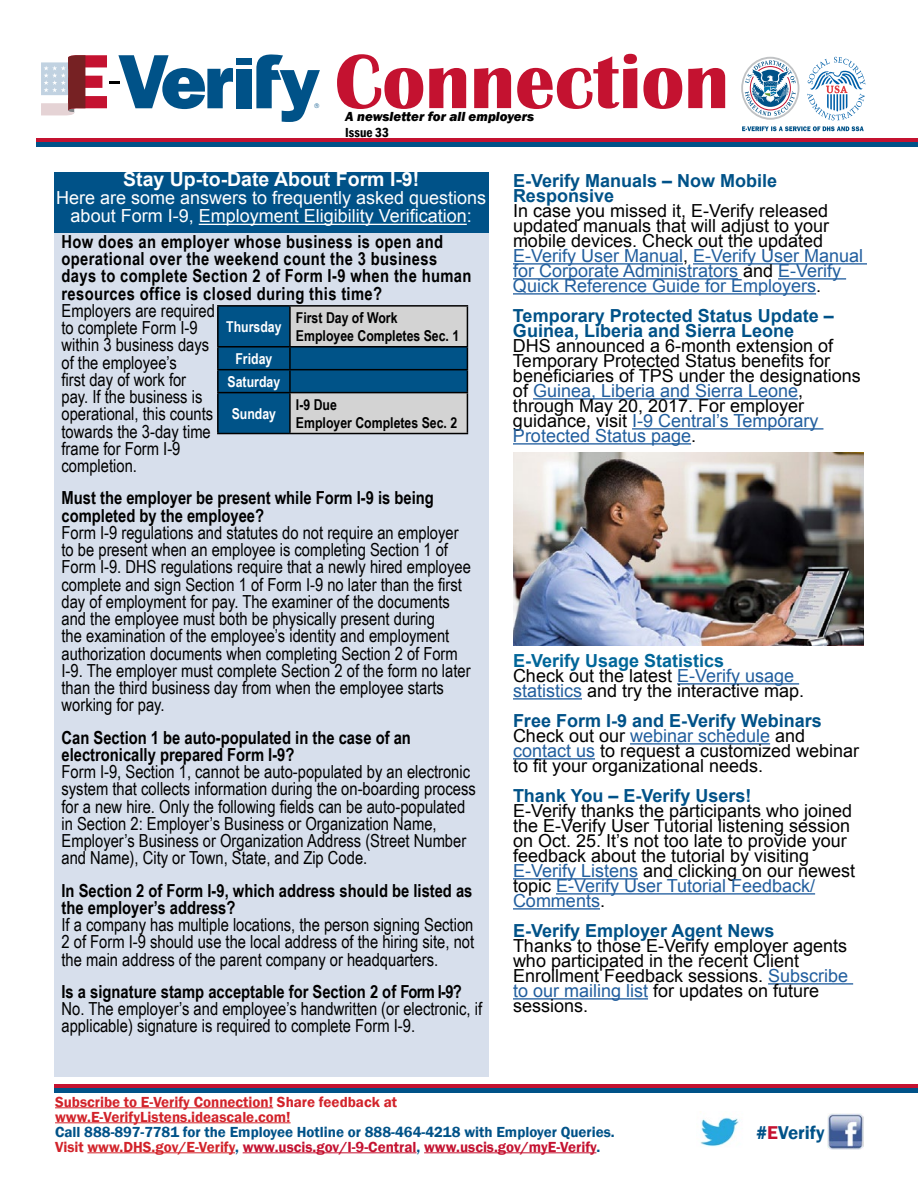
<style>
.page{position:relative;width:918px;height:1188px;background:#fff}
.page>*{position:absolute;margin:0;border:0;box-sizing:border-box;transform-origin:0 0}
.t1{font:700 79.5px "Britannic";color:#c41230}
.t2{font:700 19.5px "Arial";color:#fff}
.t3{font:600 19.05px "Franklin Gothic";color:#005288}
.t4{font:18px/17.2px "Arial Narrow";color:#000}
.t5{font:18px/15px "Arial";color:#000}
.t6{font:700 18px/17.2px "Arial Narrow";color:#000}
.t7{font:700 18px/15px "Arial";color:#005288}
.t8{font:700 18px/17.2px "Arial Narrow";letter-spacing:.02em;color:#000}
.t9{font:18px/15px "Arial";color:#215e9e}
.t10{font:18px/18px "Arial";color:#fff;text-align:center}
.t11{font:700 18px "Arial";color:#069}
.t12{font:600 15px/15px "Franklin Gothic";color:#d2232a}
.t13{font:700 15px "Arial Narrow";color:#000}
.t14{font:700 15px/23px "Arial Narrow";color:#fff;text-align:center}
.t15{font:italic 800 13.5px/16.2px "Franklin Gothic";color:#000}
.s1{color:#005288}
.s2{font-weight:600;font-style:normal;font-stretch:condensed}
.s3{color:#000}
.s4{color:#215e9e}
.s5{font-weight:700;font-size:15px;color:#fff}
.s6{color:#c41230}
</style>
<div class="page">
<div style="left:237px;top:58px;width:15px;height:7px;background:#005288"></div>
<div style="left:237px;top:69px;width:15px;height:39px;background:#005288"></div>
<svg style="left:256px;top:54px;width:64px;height:68px"></svg>
<svg style="left:41px;top:55px;width:192px;height:60px"></svg>
<hr style="left:55px;top:1107px;width:218px;height:1px;background:#d2232a">
<hr style="left:55px;top:1122px;width:236px;height:1px;background:#d2232a">
<hr style="left:87px;top:1152px;width:148px;height:1px;background:#d2232a">
<hr style="left:243px;top:1152px;width:174px;height:1px;background:#c41230">
<hr style="left:424px;top:1152px;width:172px;height:1px;background:#c41230">
<svg style="left:54px;top:1085px;width:864px;height:4px;background:#932246"></svg>
<hr style="left:54px;top:1089px;width:864px;height:4px;background:#005288">
<svg style="left:741px;top:57px;width:58px;height:63px"></svg>
<svg style="left:742px;top:126px;width:122px;height:5px"></svg>
<svg style="left:807px;top:57px;width:58px;height:63px"></svg>
<hr style="left:513px;top:263px;width:170px;height:2px;background:#215e9e">
<hr style="left:693px;top:263px;width:174px;height:2px;background:#215e9e">
<hr style="left:513px;top:278px;width:225px;height:2px;background:#215e9e">
<hr style="left:778px;top:278px;width:68px;height:2px;background:#215e9e">
<hr style="left:513px;top:293px;width:303px;height:2px;background:#215e9e">
<hr style="left:533px;top:398px;width:265px;height:2px;background:#215e9e">
<hr style="left:632px;top:428px;width:191px;height:2px;background:#215e9e">
<hr style="left:513px;top:443px;width:178px;height:2px;background:#215e9e">
<hr style="left:677px;top:683px;width:122px;height:2px;background:#215e9e">
<hr style="left:513px;top:698px;width:69px;height:2px;background:#215e9e">
<hr style="left:630px;top:743px;width:140px;height:2px;background:#215e9e">
<hr style="left:513px;top:758px;width:82px;height:2px;background:#215e9e">
<hr style="left:513px;top:878px;width:125px;height:2px;background:#215e9e">
<hr style="left:556px;top:893px;width:259px;height:2px;background:#215e9e">
<hr style="left:513px;top:908px;width:87px;height:2px;background:#215e9e">
<hr style="left:768px;top:983px;width:85px;height:2px;background:#215e9e">
<hr style="left:513px;top:998px;width:135px;height:2px;background:#215e9e">
<svg style="left:37px;top:139px;width:881px;height:4px;background:#932246"></svg>
<hr style="left:37px;top:143px;width:881px;height:4px;background:#005288">
<div style="left:54px;top:230px;width:435px;height:847px;background:#d7dfec"></div>
<div style="left:54px;top:172px;width:435px;height:61px;background:#005288"></div>
<hr style="left:199px;top:224px;width:268px;height:1px;background:#fff">
<hr style="left:217px;top:305px;width:73px;height:2px;background:#000">
<hr style="left:217px;top:307px;width:2px;height:39px;background:#000">
<hr style="left:290px;top:305px;width:178px;height:2px;background:#000">
<hr style="left:217px;top:346px;width:73px;height:2px;background:#000">
<hr style="left:217px;top:348px;width:2px;height:21px;background:#000">
<hr style="left:217px;top:369px;width:73px;height:1px;background:#000">
<hr style="left:217px;top:370px;width:2px;height:22px;background:#000">
<svg style="left:218px;top:306px;width:250px;height:127px;background:#5d87a3"></svg>
<hr style="left:217px;top:392px;width:73px;height:1px;background:#000">
<hr style="left:217px;top:393px;width:2px;height:40px;background:#000">
<hr style="left:290px;top:392px;width:178px;height:1px;background:#000">
<hr style="left:289px;top:393px;width:2px;height:40px;background:#000">
<hr style="left:467px;top:393px;width:1px;height:40px;background:#000">
<hr style="left:217px;top:433px;width:73px;height:1px;background:#000">
<hr style="left:290px;top:433px;width:178px;height:1px;background:#000">
<img style="left:513px;top:453px;width:351px;height:193px">
<img style="left:700px;top:1111px;width:39px;height:36px">
<img style="left:828px;top:1113px;width:36px;height:36px">
<p class="t1" style="left:314px;top:37px;width:417px"><span class="s1">➔</span> Connection</p>
<p class="t15" style="left:345px;top:108px;width:190px">A newsletter for all employers<br><span class="s2">Issue 33</span></p>
<h2 class="t2" style="left:123px;top:167px;width:298px">Stay Up-to-Date About Form I-9!</h2>
<h2 class="t10" style="left:56px;top:189px;width:432px">Here are some answers to frequently asked questions about Form I-9, Employment Eligibility Verification:</h2>
<h3 class="t8" style="left:62px;top:232px;width:383px">How does an employer whose business is open and</h3>
<h3 class="t8" style="left:62px;top:249px;width:411px">operational over the weekend count the 3 business days to complete Section 2 of Form I-9 when the human resources office is closed during this time?</h3>
<p class="t4" style="left:62px;top:301px;width:155px">Employers are required to complete Form I-9 within 3 business days of the employee’s<br>first day of work for</p>
<p class="t13" style="left:296px;top:306px;width:103px">First Day of Work</p>
<h3 class="t7" style="left:513px;top:174px;width:266px">E-Verify Manuals – Now Mobile<br>Responsive</h3>
<p class="t5" style="left:513px;top:203px;width:318px;text-align:justify">In case you missed it, E-Verify released updated manuals that will adjust to your mobile devices. Check out the updated</p>
<p class="t9" style="left:513px;top:248px;width:352px">E-Verify User Manual<span class="s3">,</span> E-Verify User Manual for Corporate Administrators <span class="s3">and</span> E-Verify<br>Quick Reference Guide for Employers<span class="s3">.</span></p>
<h3 class="t7" style="left:513px;top:309px;width:322px">Temporary Protected Status Update –<br>Guinea, Liberia and Sierra Leone</h3>
<p class="t5" style="left:513px;top:338px;width:349px">DHS announced a 6-month extension of Temporary Protected Status benefits for beneficiaries of TPS under the designations of <span class="s4">Guinea, Liberia and Sierra Leone</span>, through May 20, 2017. For employer guidance, visit <span class="s4">I-9 Central’s Temporary Protected Status page</span>.</p>
<p class="t14" style="left:226px;top:314px;width:57px">Thursday</p>
<p class="t13" style="left:296px;top:324px;width:165px">Employee Completes Sec. 1</p>
<p class="t14" style="left:228px;top:346px;width:54px">Friday<br>Saturday</p>
<p class="t4" style="left:62px;top:388px;width:142px">pay. If the business is</p>
<p class="t13" style="left:296px;top:393px;width:43px">I-9 Due</p>
<p class="t4" style="left:62px;top:405px;width:216px">operational, this counts <span class="s5">Sunday</span></p>
<p class="t13" style="left:296px;top:411px;width:163px">Employer Completes Sec. 2</p>
<p class="t4" style="left:62px;top:422px;width:151px">towards the 3-day time frame for Form I-9 completion.</p>
<h3 class="t6" style="left:62px;top:489px;width:374px">Must the employer be present while Form I-9 is being completed by the employee?</h3>
<p class="t4" style="left:62px;top:523px;width:411px">Form I-9 regulations and statutes do not require an employer to be present when an employee is completing Section 1 of Form I-9. DHS regulations require that a newly hired employee complete and sign Section 1 of Form I-9 no later than the first day of employment for pay. The examiner of the documents and the employee must both be physically present during<br>the examination of the employee’s identity and employment authorization documents when completing Section 2 of Form I-9. The employer must complete Section 2 of the form no later than the third business day from when the employee starts working for pay.</p>
<h3 class="t6" style="left:62px;top:728px;width:351px">Can Section 1 be auto-populated in the case of an electronically prepared Form I-9?</h3>
<p class="t4" style="left:62px;top:762px;width:416px">Form I-9, Section 1, cannot be auto-populated by an electronic system that collects information during the on-boarding process for a new hire. Only the following fields can be auto-populated in Section 2: Employer’s Business or Organization Name, Employer’s Business or Organization Address (Street Number and Name), City or Town, State, and Zip Code.</p>
<h3 class="t6" style="left:62px;top:881px;width:412px">In Section 2 of Form I-9, which address should be listed as the employer’s address?</h3>
<p class="t4" style="left:62px;top:915px;width:414px;text-align:justify">If a company has multiple locations, the person signing Section 2 of Form I-9 should use the local address of the hiring site, not the main address of the parent company or headquarters.</p>
<h3 class="t6" style="left:62px;top:982px;width:402px">Is a signature stamp acceptable for Section 2 of Form I-9?</h3>
<p class="t4" style="left:62px;top:999px;width:422px">No. The employer’s and employee’s handwritten (or electronic, if applicable) signature is required to complete Form I-9.</p>
<h3 class="t11" style="left:513px;top:649px;width:213px">E-Verify Usage Statistics</h3>
<p class="t5" style="left:513px;top:668px;width:293px">Check out the latest <span class="s4">E-Verify usage statistics</span> and try the interactive map.</p>
<h3 class="t7" style="left:513px;top:714px;width:310px">Free Form I-9 and E-Verify Webinars</h3>
<p class="t5" style="left:513px;top:728px;width:348px">Check out our <span class="s4">webinar schedule</span> and <span class="s4">contact us</span> to request a customized webinar to fit your organizational needs.</p>
<h3 class="t7" style="left:513px;top:789px;width:240px">Thank You – E-Verify Users!</h3>
<p class="t5" style="left:513px;top:803px;width:344px">E-Verify thanks the participants who joined the E-Verify User Tutorial listening session on Oct. 25. It’s not too late to provide your feedback about the tutorial by visiting <span class="s4">E-Verify Listens</span> and clicking on our newest topic <span class="s4">E-Verify User Tutorial Feedback/ Comments</span>.</p>
<h3 class="t7" style="left:513px;top:924px;width:263px">E-Verify Employer Agent News</h3>
<p class="t5" style="left:513px;top:938px;width:337px">Thanks to those E-Verify employer agents who participated in the recent Client Enrollment Feedback sessions. <span class="s4">Subscribe to our mailing list</span> for updates on future sessions.</p>
<p class="t12" style="left:55px;top:1094px;width:561px">Subscribe to E-Verify Connection! Share feedback at www.E-VerifyListens.ideascale.com!<br><span class="s1">Call 888-897-7781 for the Employee Hotline or 888-464-4218 with Employer Queries.<br></span>Visit www.DHS.gov/E-Verify<span class="s1">,</span> <span class="s6">www.uscis.gov/I-9-Central</span><span class="s1">,</span> <span class="s6">www.uscis.gov/myE-Verify</span><span class="s1">.</span></p>
<p class="t3" style="left:756px;top:1121px;width:70px">#<span class="s6">E</span>Verify</p>
</div>
